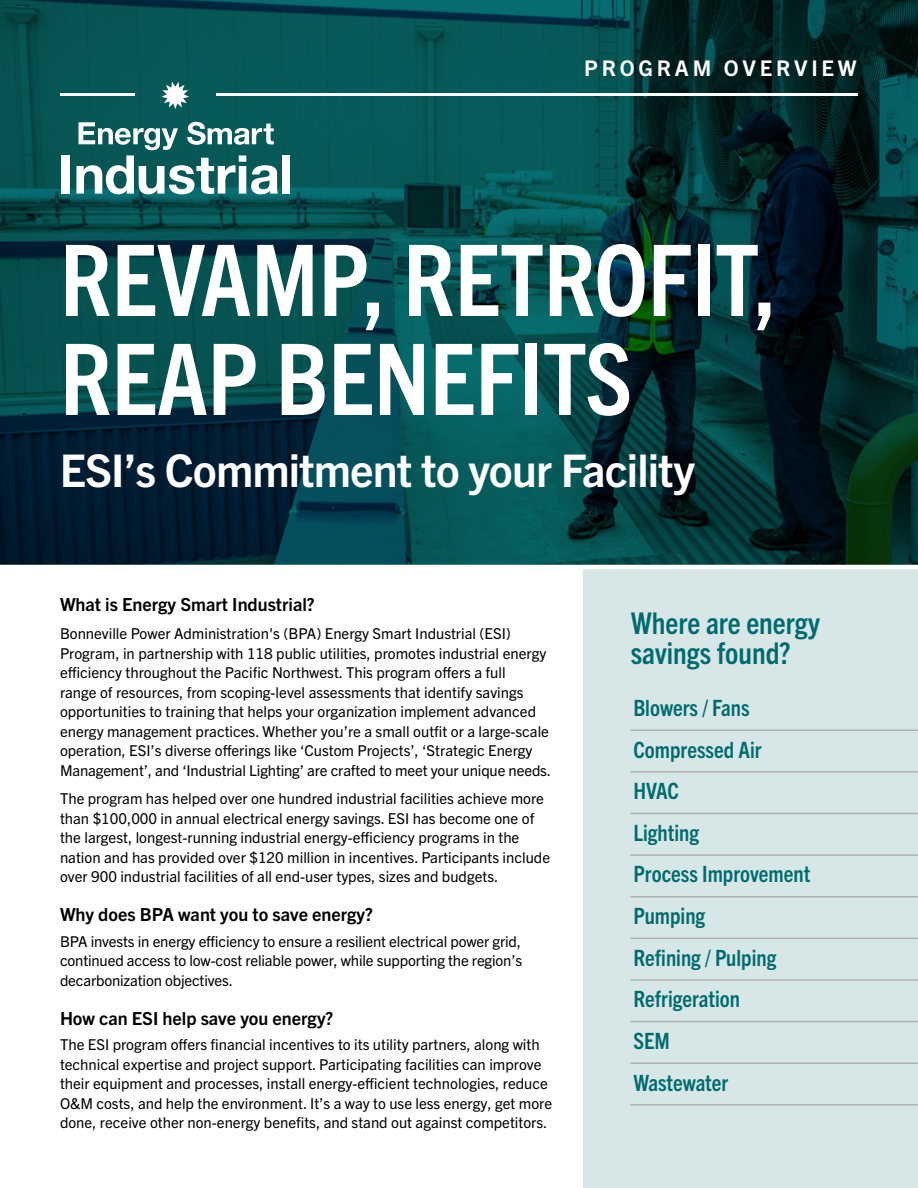
<style>
.page{position:relative;width:918px;height:1188px;background:#fff}
.page>*{position:absolute;margin:0;border:0;box-sizing:border-box;transform-origin:0 0}
.P_-_Body_Copy{font:700 condensed 99px/99px "Trade Gothic Next LT Pro";letter-spacing:-.005em;color:#fff}
.P_-_Body_Copy-2{font:700 45.15px "Trade Gothic Next LT Pro";letter-spacing:-.02em;color:#fff}
.results_numbers{font:700 condensed 30px/30px "Trade Gothic Next LT Pro";color:#006b6e}
.P_-_Body_Copy-3{font:700 condensed 22.5px "Trade Gothic Next LT Pro";color:#006b6e}
.H2_-_Header{font:700 21.6px "Trade Gothic Next LT Pro";letter-spacing:.175em;color:#fff}
.H3_Header{font:700 18px "Trade Gothic Next LT Pro";color:#000}
.P_-_Body_Copy-4{font:700 18px "Trade Gothic Next LT Pro";color:#000}
.P_-_Body_Copy-5{font:15px/19.5px "Trade Gothic Next LT Pro";color:#000}
</style>
<div class="page">
<div style="left:583px;top:567px;width:335px;height:621px;background:#d7e7e8"></div>
<hr style="left:630px;top:729px;width:288px;height:2px;background:#afb1b4">
<hr style="left:630px;top:771px;width:288px;height:2px;background:#afb1b4">
<hr style="left:630px;top:813px;width:288px;height:1px;background:#afb1b4">
<hr style="left:630px;top:854px;width:288px;height:2px;background:#afb1b4">
<hr style="left:630px;top:896px;width:288px;height:1px;background:#afb1b4">
<hr style="left:630px;top:938px;width:288px;height:1px;background:#afb1b4">
<hr style="left:630px;top:979px;width:288px;height:2px;background:#afb1b4">
<hr style="left:630px;top:1021px;width:288px;height:1px;background:#afb1b4">
<hr style="left:630px;top:1062px;width:288px;height:2px;background:#afb1b4">
<hr style="left:630px;top:1104px;width:288px;height:2px;background:#afb1b4">
<svg style="left:0;top:0;width:918px;height:565px;background:#043f42"></svg>
<div style="left:62px;top:155px;width:8px;height:39px;background:#fff"></div>
<svg style="left:76px;top:122px;width:202px;height:72px"></svg>
<div style="left:282px;top:155px;width:8px;height:39px;background:#fff"></div>
<svg style="left:161px;top:82px;width:28px;height:27px"></svg>
<hr style="left:60px;top:93px;width:75px;height:3px;background:#fff">
<hr style="left:0;top:565px;width:918px;height:4px;background:#fff">
<hr style="left:216px;top:93px;width:642px;height:3px;background:#fff">
<h2 class="H2_-_Header" style="left:584px;top:53px;width:274px">PROGRAM OVERVIEW</h2>
<p class="P_-_Body_Copy" style="left:60px;top:224px;width:718px">REVAMP, RETROFIT,<br>REAP BENEFITS</p>
<p class="P_-_Body_Copy-2" style="left:60px;top:439px;width:637px">ESI’s Commitment to your Facility</p>
<p class="P_-_Body_Copy-4" style="left:60px;top:591px;width:256px">What is Energy Smart Industrial?</p>
<p class="P_-_Body_Copy-5" style="left:60px;top:623px;width:493px">Bonneville Power Administration's (BPA) Energy Smart Industrial (ESI)<br>Program, in partnership with 118 public utilities, promotes industrial energy efficiency throughout the Pacific Northwest. This program offers a full<br>range of resources, from scoping-level assessments that identify savings opportunities to training that helps your organization implement advanced energy management practices. Whether you’re a small outfit or a large-scale operation, ESI’s diverse offerings like ‘Custom Projects’, ‘Strategic Energy Management’, and ‘Industrial Lighting’ are crafted to meet your unique needs.</p>
<p class="P_-_Body_Copy-5" style="left:60px;top:788px;width:492px">The program has helped over one hundred industrial facilities achieve more than $100,000 in annual electrical energy savings. ESI has become one of the largest, longest-running industrial energy-efficiency programs in the nation and has provided over $120 million in incentives. Participants include over 900 industrial facilities of all end-user types, sizes and budgets.</p>
<h3 class="H3_Header" style="left:60px;top:902px;width:315px">Why does BPA want you to save energy?</h3>
<p class="P_-_Body_Copy-5" style="left:60px;top:930px;width:464px;text-align:justify">BPA invests in energy efficiency to ensure a resilient electrical power grid, continued access to low-cost reliable power, while supporting the region’s decarbonization objectives.</p>
<h3 class="H3_Header" style="left:60px;top:1005px;width:275px">How can ESI help save you energy?</h3>
<p class="P_-_Body_Copy-5" style="left:60px;top:1034px;width:494px">The ESI program offers financial incentives to its utility partners, along with technical expertise and project support. Participating facilities can improve their equipment and processes, install energy-efficient technologies, reduce O&amp;M costs, and help the environment. It’s a way to use less energy, get more done, receive other non-energy benefits, and stand out against competitors.</p>
<p class="results_numbers" style="left:631px;top:607px;width:191px">Where are energy savings found?</p>
<p class="P_-_Body_Copy-3" style="left:633px;top:692px;width:118px">Blowers / Fans</p>
<p class="P_-_Body_Copy-3" style="left:633px;top:734px;width:130px">Compressed Air</p>
<p class="P_-_Body_Copy-3" style="left:633px;top:776px;width:47px">HVAC</p>
<p class="P_-_Body_Copy-3" style="left:633px;top:817px;width:67px">Lighting</p>
<p class="P_-_Body_Copy-3" style="left:633px;top:859px;width:178px">Process Improvement</p>
<p class="P_-_Body_Copy-3" style="left:633px;top:901px;width:73px">Pumping</p>
<p class="P_-_Body_Copy-3" style="left:633px;top:942px;width:144px">Refining / Pulping</p>
<p class="P_-_Body_Copy-3" style="left:633px;top:984px;width:108px">Refrigeration</p>
<p class="P_-_Body_Copy-3" style="left:633px;top:1025px;width:38px">SEM</p>
<p class="P_-_Body_Copy-3" style="left:633px;top:1067px;width:96px">Wastewater</p>
</div>
